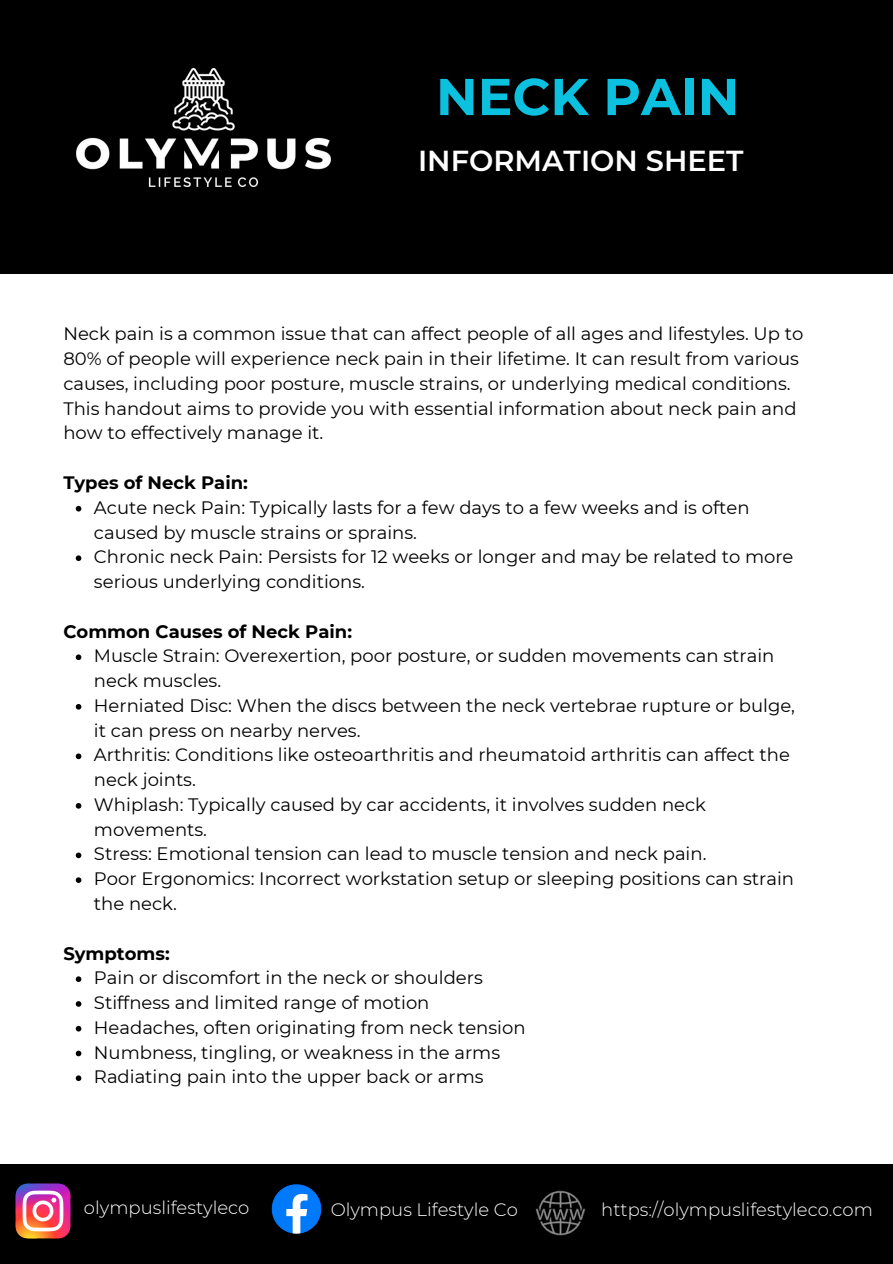
<style>
.page{position:relative;width:893px;height:1264px;background:#fff}
.page>*{position:absolute;margin:0;border:0;box-sizing:border-box;transform-origin:0 0}
.t1{font:700 51.75px "Montserrat";color:#0cc0df}
.t2{font:600 28.8px "Montserrat";color:#fff}
.t3{font:18px/24.8px "Montserrat";color:#000}
.t4{font:300 18px "Montserrat";color:#fff}
.t5{font:700 18px "Montserrat";color:#000}
</style>
<div class="page">
<div style="left:0;top:0;width:892px;height:273px;background:#000"></div>
<svg style="left:76px;top:506px;width:5px;height:5px"></svg>
<svg style="left:76px;top:555px;width:5px;height:6px"></svg>
<svg style="left:76px;top:654px;width:5px;height:6px"></svg>
<svg style="left:76px;top:704px;width:5px;height:5px"></svg>
<svg style="left:76px;top:753px;width:5px;height:6px"></svg>
<svg style="left:76px;top:803px;width:5px;height:5px"></svg>
<svg style="left:76px;top:852px;width:5px;height:6px"></svg>
<svg style="left:76px;top:877px;width:5px;height:6px"></svg>
<svg style="left:76px;top:976px;width:5px;height:6px"></svg>
<svg style="left:76px;top:1001px;width:5px;height:5px"></svg>
<svg style="left:76px;top:1025px;width:5px;height:6px"></svg>
<svg style="left:76px;top:1050px;width:5px;height:6px"></svg>
<svg style="left:76px;top:1075px;width:5px;height:6px"></svg>
<img style="left:77px;top:69px;width:253px;height:118px">
<div style="left:0;top:1164px;width:892px;height:99px;background:#000"></div>
<img style="left:15px;top:1183px;width:55px;height:55px">
<img style="left:271px;top:1184px;width:51px;height:50px">
<img style="left:535px;top:1190px;width:51px;height:46px">
<p class="t1" style="left:436px;top:65px;width:305px">NECK PAIN</p>
<p class="t2" style="left:418px;top:143px;width:327px">INFORMATION SHEET</p>
<p class="t3" style="left:63px;top:321px;width:741px">Neck pain is a common issue that can affect people of all ages and lifestyles. Up to 80% of people will experience neck pain in their lifetime. It can result from various causes, including poor posture, muscle strains, or underlying medical conditions.<br>This handout aims to provide you with essential information about neck pain and how to effectively manage it.</p>
<p class="t5" style="left:63px;top:471px;width:186px">Types of Neck Pain:</p>
<p class="t3" style="left:94px;top:495px;width:657px">Acute neck Pain: Typically lasts for a few days to a few weeks and is often caused by muscle strains or sprains.</p>
<p class="t3" style="left:94px;top:544px;width:701px">Chronic neck Pain: Persists for 12 weeks or longer and may be related to more serious underlying conditions.</p>
<p class="t5" style="left:63px;top:620px;width:290px">Common Causes of Neck Pain:</p>
<p class="t3" style="left:94px;top:643px;width:682px">Muscle Strain: Overexertion, poor posture, or sudden movements can strain neck muscles.</p>
<p class="t3" style="left:94px;top:693px;width:702px">Herniated Disc: When the discs between the neck vertebrae rupture or bulge, it can press on nearby nerves.</p>
<p class="t3" style="left:94px;top:742px;width:697px">Arthritis: Conditions like osteoarthritis and rheumatoid arthritis can affect the neck joints.</p>
<p class="t3" style="left:94px;top:792px;width:613px">Whiplash: Typically caused by car accidents, it involves sudden neck movements.</p>
<p class="t3" style="left:94px;top:841px;width:614px">Stress: Emotional tension can lead to muscle tension and neck pain.</p>
<p class="t3" style="left:94px;top:866px;width:701px">Poor Ergonomics: Incorrect workstation setup or sleeping positions can strain the neck.</p>
<p class="t5" style="left:63px;top:942px;width:108px">Symptoms:</p>
<p class="t3" style="left:94px;top:965px;width:390px">Pain or discomfort in the neck or shoulders</p>
<p class="t3" style="left:94px;top:990px;width:337px">Stiffness and limited range of motion</p>
<p class="t3" style="left:94px;top:1014px;width:433px">Headaches, often originating from neck tension</p>
<p class="t3" style="left:94px;top:1039px;width:407px">Numbness, tingling, or weakness in the arms</p>
<p class="t3" style="left:94px;top:1064px;width:391px">Radiating pain into the upper back or arms</p>
<p class="t4" style="left:84px;top:1196px;width:167px">olympuslifestyleco</p>
<p class="t4" style="left:330px;top:1198px;width:189px">Olympus Lifestyle Co</p>
<p class="t4" style="left:601px;top:1198px;width:273px">https://olympuslifestyleco.com</p>
</div>
